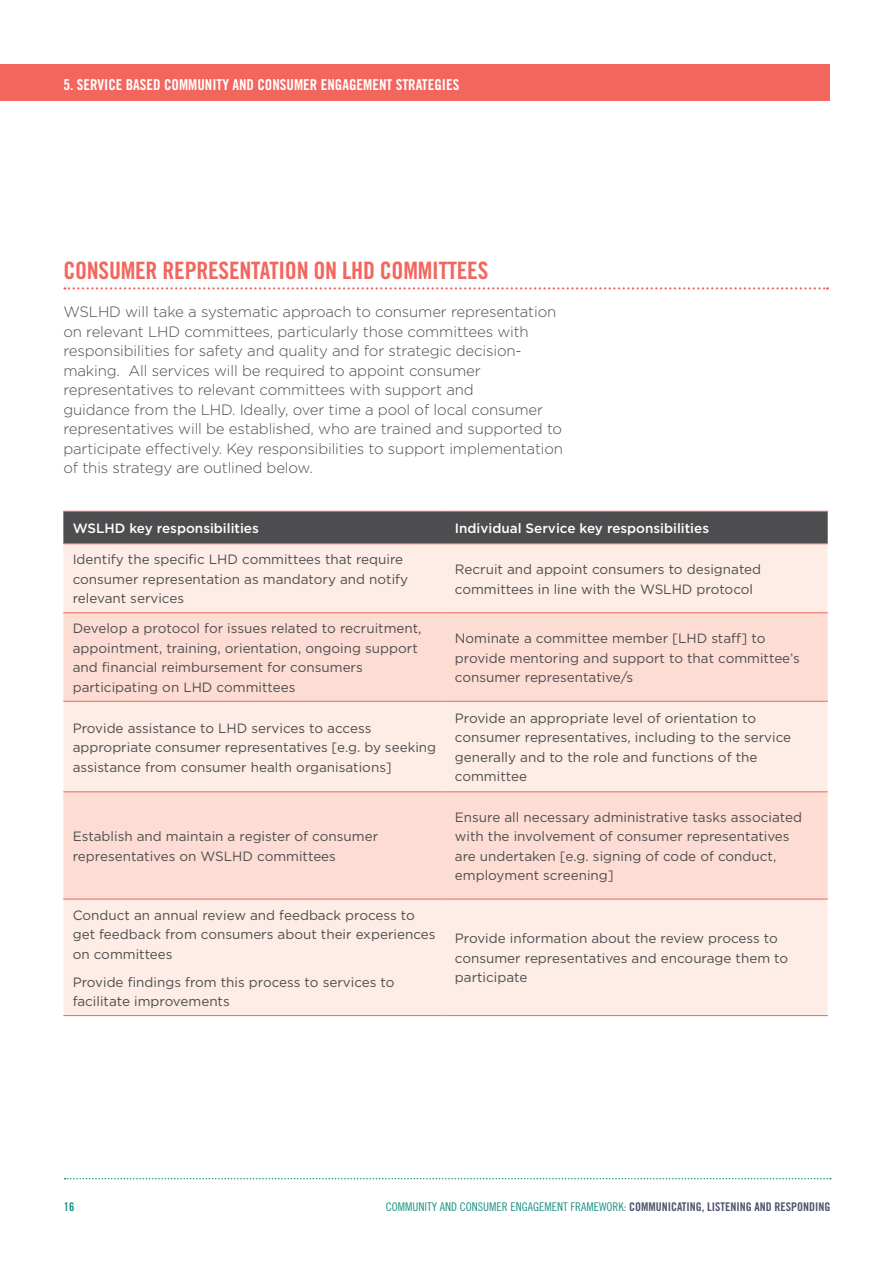
<style>
.page{position:relative;width:893px;height:1263px;background:#fff}
.page>*{position:absolute;margin:0;border:0;box-sizing:border-box;transform-origin:0 0}
.t1{font:24px "Trade Gothic Bold Cond Twenty";letter-spacing:-.01em;color:#f2665e}
.t2{font:300 15px/19.5px "Gotham";letter-spacing:-.01em;color:#4d4d4f}
.t3{font:15px "Trade Gothic Bold Cond Twenty";color:#fff}
.t4{font:13.5px/19.5px "Gotham";color:#4d4d4f}
.t5{font:500 13.5px "Gotham";color:#fff}
.t6{font:12px "Trade Gothic Cond Eighteen";color:#1e9384}
.t7{font:12px "Trade Gothic Bold Cond Twenty";color:#1e9384}
.s1{font-family:"Trade Gothic Bold Cond Twenty";color:#50546d}
</style>
<div class="page">
<svg style="left:65px;top:1178px;width:766px;height:1px"></svg>
<div style="left:63px;top:512px;width:765px;height:31px;background:#4d4d4f"></div>
<div style="left:63px;top:544px;width:765px;height:471px;background:#feede7"></div>
<svg style="left:63px;top:613px;width:765px;height:286px;background:#fde1d8"></svg>
<hr style="left:63px;top:511px;width:382px;height:1px;background:#f2665e">
<hr style="left:445px;top:511px;width:383px;height:1px;background:#f2665e">
<hr style="left:63px;top:543px;width:382px;height:1px;background:#f2665e">
<hr style="left:445px;top:543px;width:383px;height:1px;background:#f2665e">
<hr style="left:63px;top:612px;width:382px;height:1px;background:#f2665e">
<hr style="left:445px;top:612px;width:383px;height:1px;background:#f2665e">
<hr style="left:63px;top:701px;width:382px;height:1px;background:#f2665e">
<hr style="left:445px;top:701px;width:383px;height:1px;background:#f2665e">
<hr style="left:63px;top:791px;width:382px;height:1px;background:#f2665e">
<hr style="left:445px;top:791px;width:383px;height:1px;background:#f2665e">
<hr style="left:63px;top:899px;width:382px;height:1px;background:#f2665e">
<hr style="left:445px;top:899px;width:383px;height:1px;background:#f2665e">
<hr style="left:63px;top:1015px;width:382px;height:1px;background:#f2665e">
<hr style="left:445px;top:1015px;width:383px;height:1px;background:#f2665e">
<svg style="left:64px;top:287px;width:764px;height:3px"></svg>
<div style="left:0;top:65px;width:830px;height:36px;background:#f2665e"></div>
<hr style="left:892px;top:64px;width:1px;height:1115px;background:#1e9384">
<p class="t3" style="left:63px;top:75px;width:397px">5. SERVICE BASED COMMUNITY AND CONSUMER ENGAGEMENT STRATEGIES</p>
<h1 class="t1" style="left:63px;top:256px;width:426px">CONSUMER REPRESENTATION ON LHD COMMITTEES</h1>
<p class="t2" style="left:63px;top:302px;width:501px">WSLHD will take a systematic approach to consumer representation on relevant LHD committees, particularly those committees with responsibilities for safety and quality and for strategic decision&shy;making. All services will be required to appoint consumer representatives to relevant committees with support and<br>guidance from the LHD. Ideally, over time a pool of local consumer representatives will be established, who are trained and supported to participate effectively. Key responsibilities to support implementation of this strategy are outlined below.</p>
<p class="t5" style="left:73px;top:521px;width:188px">WSLHD key responsibilities</p>
<p class="t5" style="left:455px;top:521px;width:256px">Individual Service key responsibilities</p>
<p class="t4" style="left:73px;top:550px;width:337px">Identify the specific LHD committees that require consumer representation as mandatory and notify relevant services</p>
<p class="t4" style="left:455px;top:559px;width:308px">Recruit and appoint consumers to designated committees in line with the WSLHD protocol</p>
<p class="t4" style="left:73px;top:619px;width:350px">Develop a protocol for issues related to recruitment, appointment, training, orientation, ongoing support and financial reimbursement for consumers participating on LHD committees</p>
<p class="t4" style="left:455px;top:628px;width:347px">Nominate a committee member [LHD staff] to provide mentoring and support to that committee’s consumer representative/s</p>
<p class="t4" style="left:73px;top:718px;width:365px">Provide assistance to LHD services to access appropriate consumer representatives [e.g. by seeking assistance from consumer health organisations]</p>
<p class="t4" style="left:455px;top:708px;width:338px">Provide an appropriate level of orientation to consumer representatives, including to the service generally and to the role and functions of the committee</p>
<p class="t4" style="left:73px;top:826px;width:307px">Establish and maintain a register of consumer representatives on WSLHD committees</p>
<p class="t4" style="left:73px;top:905px;width:364px">Conduct an annual review and feedback process to get feedback from consumers about their experiences on committees</p>
<p class="t4" style="left:73px;top:972px;width:323px">Provide findings from this process to services to facilitate improvements</p>
<p class="t4" style="left:455px;top:807px;width:349px">Ensure all necessary administrative tasks associated with the involvement of consumer representatives are undertaken [e.g. signing of code of conduct, employment screening]</p>
<p class="t4" style="left:455px;top:928px;width:335px">Provide information about the review process to consumer representatives and encourage them to participate</p>
<p class="t7" style="left:64px;top:1199px;width:12px">16</p>
<p class="t6" style="left:386px;top:1199px;width:446px">COMMUNITY AND CONSUMER ENGAGEMENT FRAMEWORK: <span class="s1">COMMUNICATING, LISTENING AND RESPONDING</span></p>
</div>
